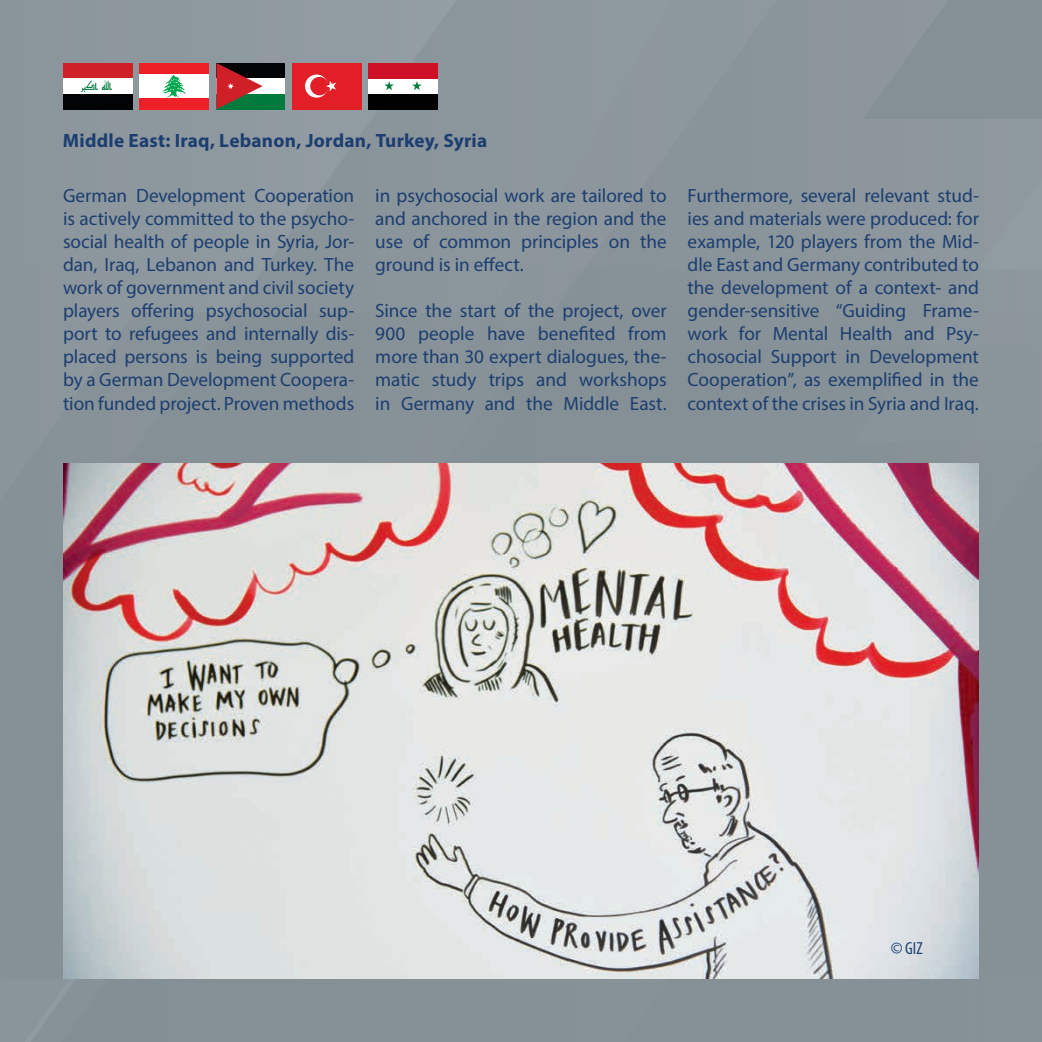
<style>
.page{position:relative;width:1042px;height:1042px;background:#fff}
.page>*{position:absolute;margin:0;border:0;box-sizing:border-box;transform-origin:0 0}
.t1{font:19.25px/23.1px "Myriad Pro";color:#1c3e70;text-align:justify}
.t2{font:700 19.25px "Myriad Pro";letter-spacing:.01em;color:#1c3e70}
.t3{font:condensed 17.5px "Myriad Pro";color:#1c3e70}
</style>
<div class="page">
<div style="left:0;top:0;width:529px;height:1042px;background:#89949b"></div>
<div style="left:529px;top:0;width:513px;height:1042px;background:#889399"></div>
<div style="left:63px;top:63px;width:69px;height:15px;background:#cf2028"></div>
<div style="left:63px;top:78px;width:69px;height:16px;background:#fff"></div>
<div style="left:63px;top:94px;width:69px;height:15px;background:#020304"></div>
<svg style="left:80px;top:80px;width:32px;height:12px"></svg>
<div style="left:139px;top:63px;width:70px;height:46px;background:#ed2027"></div>
<div style="left:139px;top:75px;width:70px;height:23px;background:#fff"></div>
<svg style="left:162px;top:75px;width:24px;height:23px"></svg>
<div style="left:216px;top:63px;width:69px;height:46px;background:#020304"></div>
<div style="left:216px;top:78px;width:69px;height:16px;background:#fff"></div>
<div style="left:216px;top:94px;width:69px;height:15px;background:#007b3e"></div>
<svg style="left:216px;top:63px;width:47px;height:46px"></svg>
<div style="left:292px;top:63px;width:69px;height:46px;background:#e21e26"></div>
<svg style="left:305px;top:75px;width:23px;height:23px"></svg>
<div style="left:310px;top:77px;width:19px;height:18px;background:#e21e26;border-radius:50%"></div>
<svg style="left:326px;top:81px;width:10px;height:11px"></svg>
<div style="left:368px;top:63px;width:70px;height:46px;background:#000"></div>
<div style="left:368px;top:63px;width:70px;height:31px;background:#fff"></div>
<div style="left:368px;top:63px;width:70px;height:15px;background:#ce1126"></div>
<svg style="left:412px;top:81px;width:10px;height:9px"></svg>
<svg style="left:384px;top:81px;width:10px;height:9px"></svg>
<img style="left:63px;top:464px;width:916px;height:515px">
<p class="t2" style="left:63px;top:128px;width:426px">Middle East: Iraq, Lebanon, Jordan, Turkey, Syria</p>
<p class="t1" style="left:63px;top:183px;width:293px">German Development Cooperation is actively committed to the psycho&shy;social health of people in Syria, Jor&shy;dan, Iraq, Lebanon and Turkey. The work of government and civil society players offering psychosocial sup&shy;port to refugees and internally dis&shy;placed persons is being supported by a German Development Coopera&shy;tion funded project. Proven methods</p>
<p class="t1" style="left:375px;top:183px;width:293px">in psychosocial work are tailored to and anchored in the region and the use of common principles on the ground is in effect.</p>
<p class="t1" style="left:375px;top:299px;width:293px">Since the start of the project, over 900 people have benefited from more than 30 expert dialogues, the&shy;matic study trips and workshops in Germany and the Middle East.</p>
<p class="t1" style="left:687px;top:183px;width:293px">Furthermore, several relevant stud&shy;ies and materials were produced: for example, 120 players from the Mid&shy;dle East and Germany contributed to the development of a context- and gender-sensitive “Guiding Frame&shy;work for Mental Health and Psy&shy;chosocial Support in Development Cooperation”, as exemplified in the context of the crises in Syria and Iraq.</p>
<p class="t3" style="left:890px;top:938px;width:33px">© GIZ</p>
</div>
